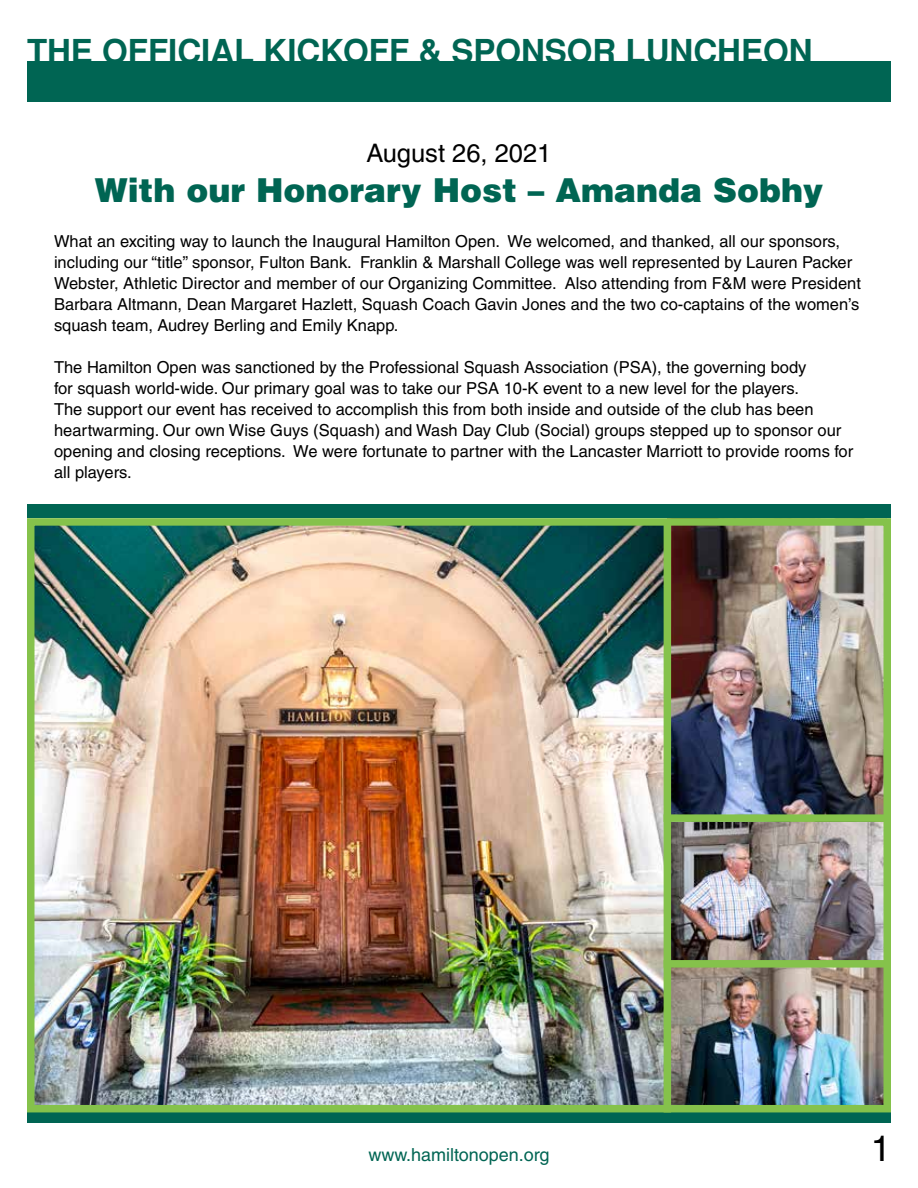
<style>
.page{position:relative;width:918px;height:1188px;background:#fff}
.page>*{position:absolute;margin:0;border:0;box-sizing:border-box;transform-origin:0 0}
.t1{font:36px "Helvetica LT Std";color:#000}
.t2{font:700 33px "Helvetica";color:#006553}
.t3{font:900 33px "Helvetica";color:#006553}
.t4{font:25.5px "Helvetica";color:#000}
.t5{font:18px "Helvetica LT Std";color:#006553}
.t6{font:16.5px/21px "Helvetica";color:#000}
</style>
<div class="page">
<div style="left:27px;top:61px;width:864px;height:41px;background:#006553"></div>
<div style="left:27px;top:1109px;width:864px;height:14px;background:#006553"></div>
<img style="left:36px;top:527px;width:628px;height:576px">
<img style="left:671px;top:822px;width:211px;height:138px">
<img style="left:671px;top:527px;width:211px;height:287px">
<img style="left:671px;top:968px;width:211px;height:135px">
<div style="left:27px;top:518px;width:864px;height:594px;border:8px solid #85c24b"></div>
<div style="left:664px;top:520px;width:7px;height:592px;background:#85c24b"></div>
<div style="left:27px;top:505px;width:864px;height:13px;background:#006553"></div>
<div style="left:664px;top:814px;width:223px;height:8px;background:#85c24b"></div>
<div style="left:664px;top:960px;width:223px;height:8px;background:#85c24b"></div>
<h2 class="t2" style="left:27px;top:32px;width:787px">THE OFFICIAL KICKOFF &amp; SPONSOR LUNCHEON</h2>
<h3 class="t4" style="left:367px;top:139px;width:186px">August 26, 2021</h3>
<h2 class="t3" style="left:95px;top:169px;width:730px">With our Honorary Host – Amanda Sobhy</h2>
<p class="t6" style="left:54px;top:231px;width:808px">What an exciting way to launch the Inaugural Hamilton Open. We welcomed, and thanked, all our sponsors, including our “title” sponsor, Fulton Bank. Franklin &amp; Marshall College was well represented by Lauren Packer Webster, Athletic Director and member of our Organizing Committee. Also attending from F&amp;M were President Barbara Altmann, Dean Margaret Hazlett, Squash Coach Gavin Jones and the two co-captains of the women’s squash team, Audrey Berling and Emily Knapp.</p>
<p class="t6" style="left:54px;top:357px;width:801px">The Hamilton Open was sanctioned by the Professional Squash Association (PSA), the governing body<br>for squash world-wide. Our primary goal was to take our PSA 10-K event to a new level for the players.<br>The support our event has received to accomplish this from both inside and outside of the club has been heartwarming. Our own Wise Guys (Squash) and Wash Day Club (Social) groups stepped up to sponsor our opening and closing receptions. We were fortunate to partner with the Lancaster Marriott to provide rooms for all players.</p>
<p class="t5" style="left:368px;top:1144px;width:183px">www.hamiltonopen.org</p>
<h1 class="t1" style="left:871px;top:1128px;width:22px">1</h1>
</div>
